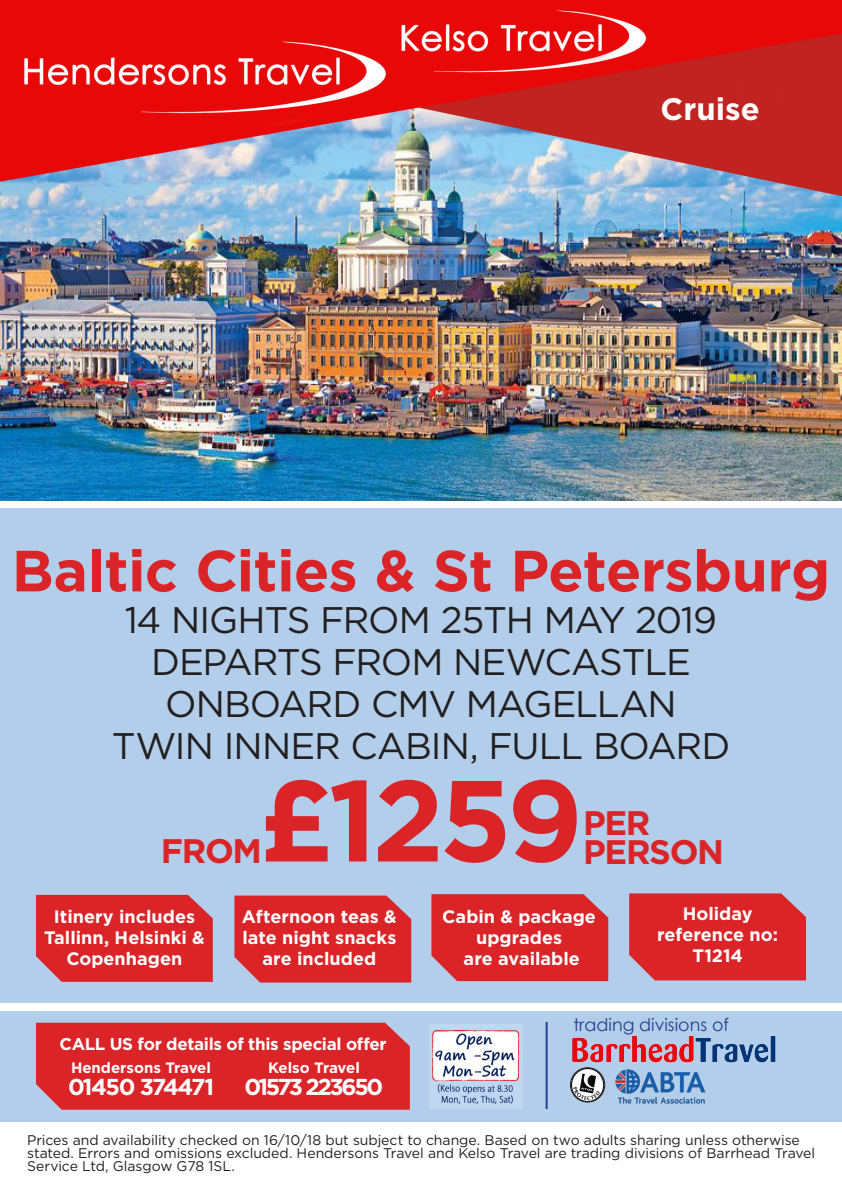
<style>
.page{position:relative;width:842px;height:1191px;background:#fff}
.page>*{position:absolute;margin:0;border:0;box-sizing:border-box;transform-origin:0 0}
.t1{font:700 115px "Gotham";color:#db2428}
.t2{font:700 58px "Gotham";letter-spacing:-.01em;color:#db2428}
.t3{font:37px/42px "Gotham HTF";letter-spacing:-.03em;color:#231f20;text-align:center}
.t4{font:700 34px "Gotham";letter-spacing:-.04em;color:#db2428}
.t5{font:700 31px "Gotham";color:#fff}
.t6{font:700 23px "Gotham";letter-spacing:-.06em;color:#fff}
.t7{font:700 23px "Gotham";letter-spacing:-.1em;color:#fff}
.t8{font:700 18px/21.2px "Gotham";color:#fff;text-align:center}
.t9{font:17.5px "Century Gothic";color:#253f8e}
.t10{font:700 17px "Gotham";letter-spacing:-.02em;color:#fff}
.t11{font:700 15px "Gotham";color:#fff}
.t12{font:700 15px "Gotham";letter-spacing:-.02em;color:#fff}
.t13{font:14px/13px "Gotham HTF";letter-spacing:-.005em;color:#231f20}
</style>
<div class="page">
<div style="left:0;top:1011px;width:842px;height:110px;background:#b2ceea"></div>
<hr style="left:546px;top:1022px;width:2px;height:87px;background:#253f8e">
<img style="left:615px;top:1069px;width:91px;height:35px">
<img style="left:570px;top:1067px;width:35px;height:35px;border-radius:17px">
<div style="left:570px;top:1067px;width:35px;height:35px;border:1px solid #231f20;border-radius:50%"></div>
<div style="left:0;top:508px;width:842px;height:494px;background:#b2ceea"></div>
<img style="left:572px;top:1036px;width:204px;height:27px">
<img style="left:429px;top:1024px;width:93px;height:84px">
<div style="left:36px;top:1022px;width:374px;height:87px;background:#db2428"></div>
<div style="left:36px;top:895px;width:177px;height:86px;background:#db2428"></div>
<div style="left:234px;top:895px;width:177px;height:87px;background:#db2428"></div>
<div style="left:431px;top:894px;width:177px;height:87px;background:#db2428"></div>
<div style="left:629px;top:893px;width:177px;height:87px;background:#db2428"></div>
<img style="left:0;top:276px;width:842px;height:224px">
<img style="left:0;top:0;width:842px;height:276px">
<h3 class="t5" style="left:655px;top:91px;width:177px">Winter Sun</h3>
<h3 class="t5" style="left:661px;top:91px;width:101px">Cruise</h3>
<h2 class="t2" style="left:12px;top:537px;width:820px">Baltic Cities &amp; St Petersburg</h2>
<h3 class="t3" style="left:112px;top:599px;width:620px">14 NIGHTS FROM 25TH MAY 2019<br>DEPARTS FROM NEWCASTLE<br>ONBOARD CMV MAGELLAN<br>TWIN INNER CABIN, FULL BOARD</h3>
<h1 class="t1" style="left:259px;top:754px;width:325px">£1259</h1>
<h3 class="t4" style="left:583px;top:803px;width:69px">PER</h3>
<h3 class="t4" style="left:161px;top:831px;width:103px">FROM</h3>
<h3 class="t4" style="left:583px;top:832px;width:142px">PERSON</h3>
<p class="t8" style="left:44px;top:905px;width:162px">Itinery includes<br>Tallinn, Helsinki &amp;<br>Copenhagen</p>
<p class="t8" style="left:242px;top:905px;width:156px">Afternoon teas &amp; late night snacks are included</p>
<p class="t8" style="left:442px;top:905px;width:155px">Cabin &amp; package upgrades<br>are available</p>
<p class="t8" style="left:657px;top:902px;width:122px">Holiday reference no:<br>T1214</p>
<p class="t10" style="left:59px;top:1033px;width:329px">CALL US for details of this special offer</p>
<p class="t11" style="left:71px;top:1059px;width:141px">Hendersons Travel</p>
<h3 class="t6" style="left:68px;top:1073px;width:148px">01450 374471</h3>
<p class="t12" style="left:268px;top:1059px;width:93px">Kelso Travel</p>
<h3 class="t7" style="left:245px;top:1073px;width:140px">01573 223650</h3>
<p class="t9" style="left:573px;top:1012px;width:157px">trading divisions of</p>
<p class="t13" style="left:27px;top:1133px;width:789px">Prices and availability checked on 16/10/18 but subject to change. Based on two adults sharing unless otherwise stated. Errors and omissions excluded. Hendersons Travel and Kelso Travel are trading divisions of Barrhead Travel<br>Service Ltd, Glasgow G78 1SL.</p>
</div>
